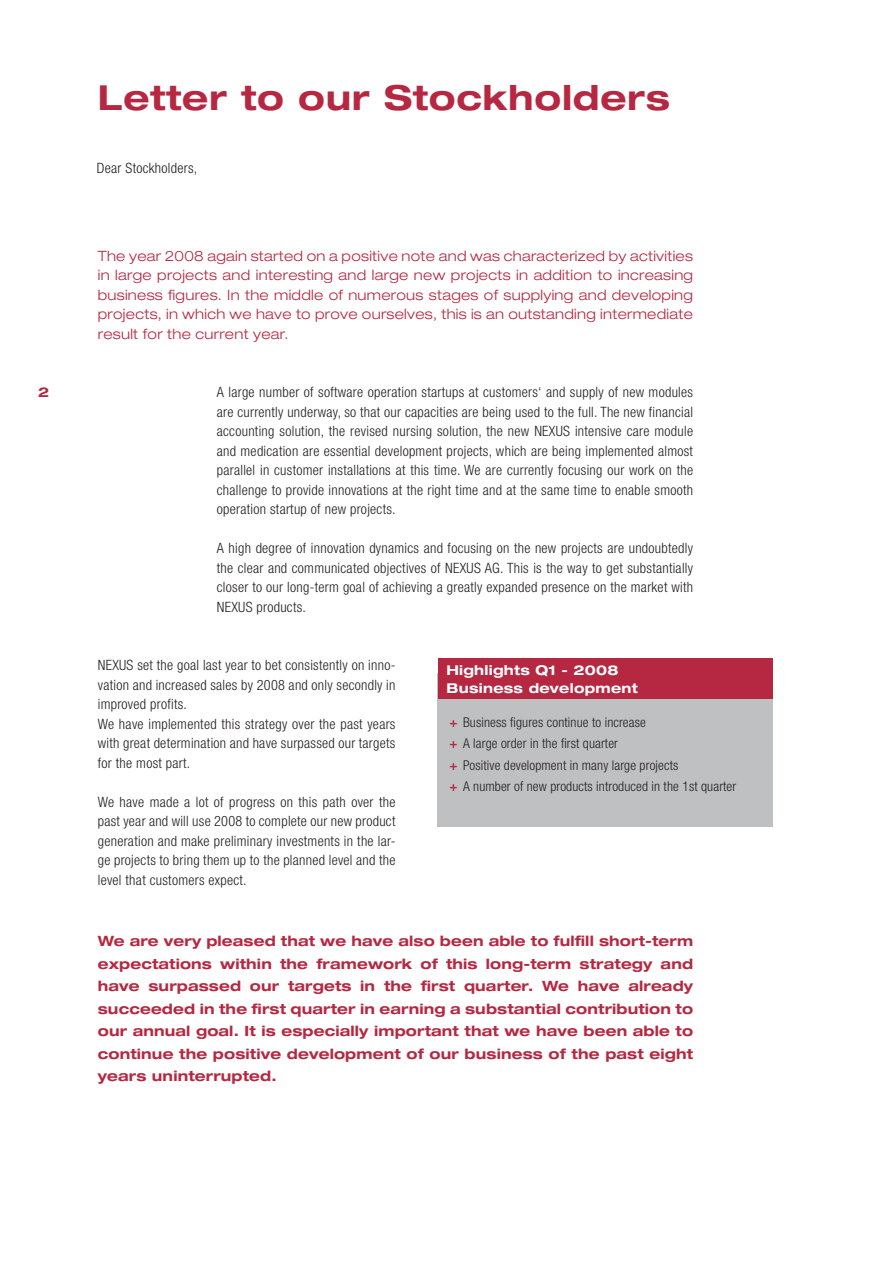
<style>
.page{position:relative;width:893px;height:1263px;background:#fff}
.page>*{position:absolute;margin:0;border:0;box-sizing:border-box;transform-origin:0 0}
.t1{font:700 expanded 34.5px "Helvetica Neue LT Pro";letter-spacing:.02em;color:#b62841}
.t2{font:300 condensed 14.25px/19.5px "Helvetica Neue LT Pro";letter-spacing:.02em;color:#231f20;text-align:justify}
.t3{font:700 expanded 14.25px/22.5px "Helvetica Neue LT Pro";letter-spacing:.01em;color:#b62841;text-align:justify}
.t4{font:300 expanded 14.25px/19.5px "Helvetica Neue LT Pro";letter-spacing:.02em;color:#b62841;text-align:justify}
.t5{font:300 condensed 13.5px/21.3px "Helvetica Neue LT Pro";letter-spacing:.01em;color:#231f20}
.t6{font:700 expanded 13.5px/18px "Helvetica Neue LT Pro";letter-spacing:.02em;color:#fff}
.s1{font-weight:500;font-stretch:expanded;color:#b62841}
</style>
<div class="page">
<div style="left:438px;top:674px;width:334px;height:152px;background:#bfc0c2"></div>
<div style="left:438px;top:658px;width:334px;height:41px;background:#b62841"></div>
<h1 class="t1" style="left:98px;top:76px;width:574px">Letter to our Stockholders</h1>
<p class="t2" style="left:97px;top:158px;width:102px">Dear Stockholders,</p>
<p class="t4" style="left:98px;top:246px;width:597px">The year 2008 again started on a positive note and was characterized by activities in large projects and interesting and large new projects in addition to increasing business figures. In the middle of numerous stages of supplying and developing projects, in which we have to prove ourselves, this is an outstanding intermediate result for the current year.</p>
<p class="t2" style="left:217px;top:382px;width:478px">A large number of software operation startups at customers‘ and supply of new modules are currently underway, so that our capacities are being used to the full. The new financial accounting solution, the revised nursing solution, the new NEXUS intensive care module and medication are essential development projects, which are being implemented almost parallel in customer installations at this time. We are currently focusing our work on the challenge to provide innovations at the right time and at the same time to enable smooth operation startup of new projects.</p>
<p class="t2" style="left:217px;top:538px;width:478px">A high degree of innovation dynamics and focusing on the new projects are undoubtedly the clear and communicated objectives of NEXUS AG. This is the way to get substantially closer to our long-term goal of achieving a greatly expanded presence on the market with NEXUS products.</p>
<p class="t2" style="left:98px;top:655px;width:299px;text-align:left">NEXUS set the goal last year to bet consistently on inno&shy;vation and increased sales by 2008 and only secondly in improved profits.<br>We have implemented this strategy over the past years with great determination and have surpassed our targets for the most part.</p>
<p class="t2" style="left:98px;top:792px;width:299px">We have made a lot of progress on this path over the past year and will use 2008 to complete our new product generation and make preliminary investments in the lar&shy;ge projects to bring them up to the planned level and the level that customers expect.</p>
<p class="t6" style="left:446px;top:660px;width:193px">Highlights Q1 - 2008<br>Business development</p>
<p class="t5" style="left:449px;top:711px;width:288px"><span class="s1">+</span> Business figures continue to increase<br><span class="s1">+</span> A large order in the first quarter<br><span class="s1">+</span> Positive development in many large projects<br><span class="s1">+</span> A number of new products introduced in the 1st quarter</p>
<p class="t3" style="left:98px;top:929px;width:597px">We are very pleased that we have also been able to fulfill short-term expectations within the framework of this long-term strategy and have surpassed our targets in the first quarter. We have already succeeded in the first quarter in earning a substantial contribution to our annual goal. It is especially important that we have been able to continue the positive development of our business of the past eight years uninterrupted.</p>
</div>
